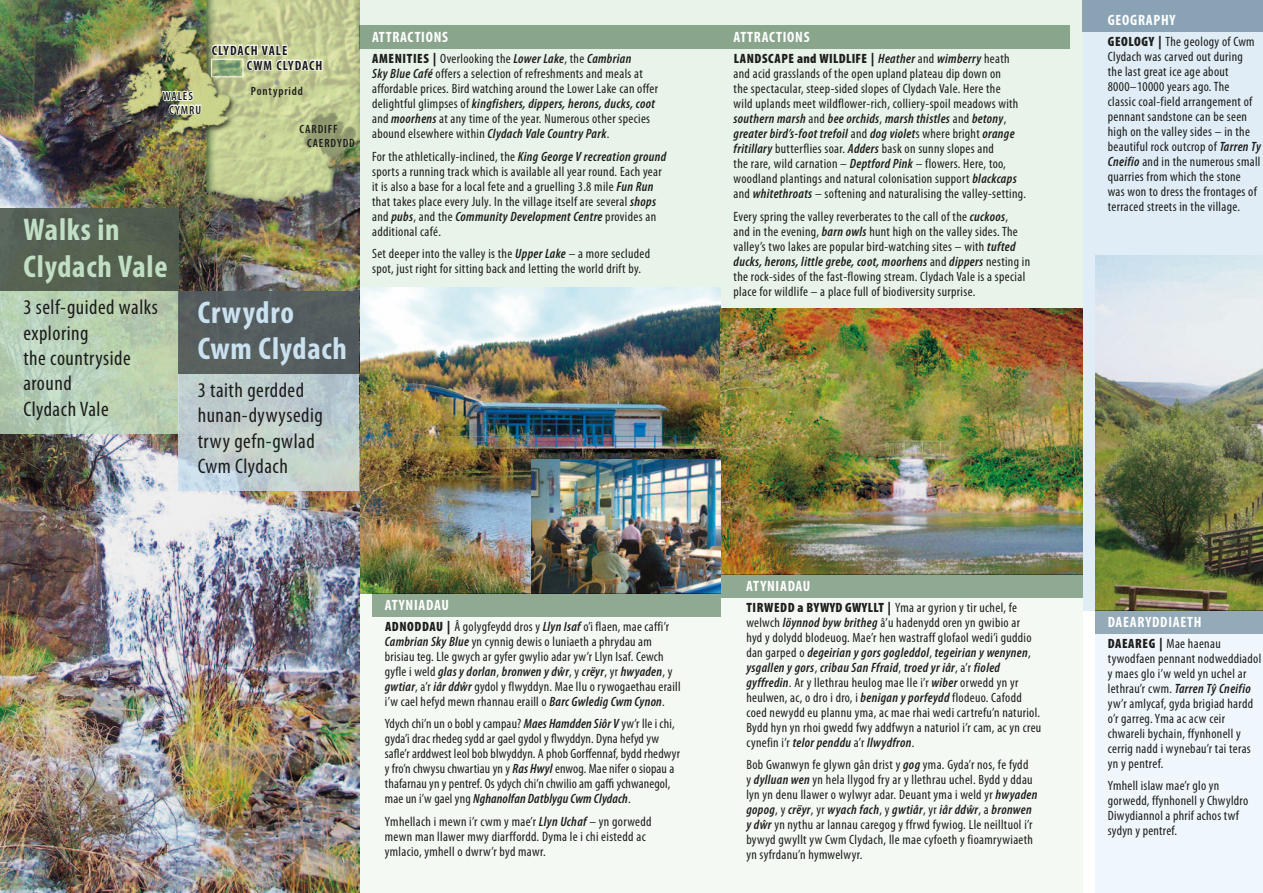
<style>
.page{position:relative;width:1263px;height:893px;background:#fff}
.page>*{position:absolute;margin:0;border:0;box-sizing:border-box;transform-origin:0 0}
.t1{font:700 condensed 31.5px/36px "Myriad Pro";letter-spacing:.025em;color:#c1dfc4}
.t2{font:700 condensed 31.5px/36px "Myriad Pro";letter-spacing:.025em;color:#cae1ef}
.t3{font:600 condensed 24px "Myriad Pro";color:#9d9d9d}
.t4{font:condensed 21px/25.5px "Myriad Pro";letter-spacing:.025em;color:#1d1d1b}
.t5{font:700 condensed 15px "Myriad Pro";letter-spacing:.05em;color:#fff}
.t6{font:condensed 13.5px/15px "Myriad Pro";letter-spacing:.025em;color:#1d1d1b}
.t7{font:700 condensed 13.5px/15px "Myriad Pro";letter-spacing:.075em;color:#1d1d1b}
.t8{font:600 condensed 12px/13.5px "Myriad Pro";letter-spacing:.075em;color:#1d1d1b}
.s1{font-weight:900}
.s2{font-weight:600;font-style:italic}
</style>
<div class="page">
<div style="left:1095px;top:610px;width:168px;height:283px;background:#f0f7fc"></div>
<div style="left:1082px;top:0;width:181px;height:610px;background:#e0edf6"></div>
<div style="left:359px;top:0;width:362px;height:287px;background:#e8f3e9"></div>
<div style="left:721px;top:0;width:361px;height:308px;background:#e8f3e9"></div>
<div style="left:359px;top:593px;width:362px;height:300px;background:#f4f9f4"></div>
<div style="left:721px;top:574px;width:361px;height:319px;background:#f4f9f4"></div>
<img style="left:359px;top:287px;width:362px;height:306px">
<img style="left:721px;top:308px;width:361px;height:266px">
<img style="left:1095px;top:255px;width:168px;height:355px">
<img style="left:531px;top:459px;width:190px;height:134px">
<img style="left:0;top:0;width:359px;height:893px">
<div style="left:359px;top:26px;width:710px;height:23px;background:#89a58c"></div>
<div style="left:1082px;top:0;width:181px;height:32px;background:#8aa3b4"></div>
<div style="left:372px;top:593px;width:349px;height:24px;background:#90a993"></div>
<div style="left:721px;top:574px;width:361px;height:23px;background:#90a993"></div>
<div style="left:1095px;top:610px;width:168px;height:24px;background:#94aab8"></div>
<svg style="left:0;top:291px;width:179px;height:143px;background:#b7ceb4"></svg>
<div style="left:0;top:208px;width:179px;height:83px;background:#556150"></div>
<svg style="left:179px;top:374px;width:180px;height:117px;background:#bfcdcf"></svg>
<div style="left:179px;top:291px;width:180px;height:83px;background:#555d5e"></div>
<svg style="left:210px;top:0;width:113px;height:105px;background:#c7cf9d"></svg>
<img style="left:161px;top:36px;width:41px;height:97px">
<div style="left:211px;top:59px;width:33px;height:18px;border:1px solid #fff"></div>
<p class="t8" style="left:169px;top:89px;width:33px;text-indent:-6px">WALES<br>CYMRU</p>
<p class="t7" style="left:247px;top:42px;width:77px;text-indent:-35px">CLYDACH VALE<br>CWM CLYDACH</p>
<h2 class="t3" style="left:274px;top:66px;width:8px">•</h2>
<p class="t8" style="left:251px;top:84px;width:54px">Pontypridd</p>
<p class="t8" style="left:307px;top:122px;width:49px;text-indent:-7px">CARDIFF<br>CAERDYDD</p>
<h1 class="t1" style="left:23px;top:211px;width:146px">Walks in<br>Clydach Vale</h1>
<h3 class="t4" style="left:23px;top:294px;width:136px">3 self-guided walks exploring<br>the countryside around<br>Clydach Vale</h3>
<h1 class="t2" style="left:198px;top:294px;width:151px">Crwydro<br>Cwm Clydach</h1>
<h3 class="t4" style="left:198px;top:377px;width:127px">3 taith gerdded hunan-dywysedig trwy gefn-gwlad<br>Cwm Clydach</h3>
<p class="t5" style="left:372px;top:28px;width:78px">ATTRACTIONS</p>
<p class="t5" style="left:733px;top:28px;width:78px">ATTRACTIONS</p>
<p class="t6" style="left:372px;top:51px;width:288px"><span class="s1">AMENITIES |</span> Overlooking the <span class="s2">Lower Lake</span>, the <span class="s2">Cambrian<br>Sky Blue Café</span> offers a selection of refreshments and meals at affordable prices. Bird watching around the Lower Lake can offer delightful glimpses of <span class="s2">kingfishers, dippers, herons, ducks, coot </span>and <span class="s2">moorhens</span> at any time of the year. Numerous other species abound elsewhere within <span class="s2">Clydach Vale Country Park</span>.</p>
<p class="t6" style="left:372px;top:149px;width:296px">For the athletically-inclined, the <span class="s2">King George V recreation ground </span>sports a running track which is available all year round. Each year it is also a base for a local fete and a gruelling 3.8 mile <span class="s2">Fun Run </span>that takes place every July. In the village itself are several <span class="s2">shops </span>and <span class="s2">pubs</span>, and the <span class="s2">Community Development Centre</span> provides an additional café.</p>
<p class="t6" style="left:372px;top:246px;width:280px">Set deeper into the valley is the <span class="s2">Upper Lake</span> – a more secluded spot, just right for sitting back and letting the world drift by.</p>
<p class="t6" style="left:733px;top:51px;width:294px"><span class="s1">LANDSCAPE AND WILDLIFE |</span> <span class="s2">Heather</span> and <span class="s2">wimberry</span> heath and acid grasslands of the open upland plateau dip down on<br>the spectacular, steep-sided slopes of Clydach Vale. Here the<br>wild uplands meet wildflower-rich, colliery-spoil meadows with <span class="s2">southern marsh</span> and <span class="s2">bee orchids</span>, <span class="s2">marsh thistles</span> and <span class="s2">betony</span>, <span class="s2">greater bird’s-foot trefoil</span> and <span class="s2">dog violet</span>s where bright <span class="s2">orange fritillary</span> butterflies soar. <span class="s2">Adders</span> bask on sunny slopes and<br>the rare, wild carnation – <span class="s2">Deptford Pink</span> – flowers. Here, too, woodland plantings and natural colonisation support <span class="s2">blackcaps </span>and <span class="s2">whitethroats</span> – softening and naturalising the valley-setting.</p>
<p class="t6" style="left:733px;top:209px;width:298px">Every spring the valley reverberates to the call of the <span class="s2">cuckoos</span>,<br>and in the evening, <span class="s2">barn owls</span> hunt high on the valley sides. The valley’s two lakes are popular bird-watching sites – with <span class="s2">tufted ducks, herons, little grebe, coot, moorhens</span> and <span class="s2">dippers</span> nesting in the rock-sides of the fast-flowing stream. Clydach Vale is a special place for wildlife – a place full of biodiversity surprise.</p>
<p class="t5" style="left:385px;top:595px;width:66px">ATYNIADAU</p>
<p class="t6" style="left:385px;top:619px;width:297px"><span class="s1">AD NODDAU |</span> Â golygfeydd dros y <span class="s2">Llyn Isaf</span> o’i flaen, mae caffi’r <span class="s2">Cambrian Sky Blue</span> yn cynnig dewis o luniaeth a phrydau am brisiau teg. Lle gwych ar gyfer gwylio adar yw’r Llyn Isaf. Cewch gyfle i weld <span class="s2">glas y dorlan</span>, <span class="s2">bronwen y dŵr</span>, y <span class="s2">crëyr</span>, yr <span class="s2">hwyaden</span>, y <span class="s2">gwtiar</span>, a’r <span class="s2">iâr ddŵr</span> gydol y flwyddyn. Mae llu o rywogaethau eraill i’w cael hefyd mewn rhannau eraill o <span class="s2">Barc Gwledig Cwm Cynon</span>.</p>
<p class="t6" style="left:385px;top:716px;width:297px">Ydych chi’n un o bobl y campau? <span class="s2">Maes Hamdden Siôr V</span> yw’r lle i chi, gyda’i drac rhedeg sydd ar gael gydol y flwyddyn. Dyna hefyd yw safle’r arddwest leol bob blwyddyn. A phob Gorffennaf, bydd rhedwyr y fro’n chwysu chwartiau yn y <span class="s2">Ras Hwyl</span> enwog. Mae nifer o siopau a thafarnau yn y pentref. Os ydych chi’n chwilio am gaffi ychwanegol, mae un i’w gael yng <span class="s2">Nghanolfan Datblygu Cwm Clydach</span>.</p>
<p class="t6" style="left:385px;top:814px;width:268px">Ymhellach i mewn i’r cwm y mae’r <span class="s2">Llyn Uchaf</span> – yn gorwedd mewn man llawer mwy diarffordd. Dyma le i chi eistedd ac ymlacio, ymhell o dwrw’r byd mawr.</p>
<p class="t5" style="left:746px;top:576px;width:66px">ATYNIADAU</p>
<p class="t6" style="left:746px;top:600px;width:296px"><span class="s1">TIRWEDD A BYWYD GWYLLT |</span> Yma ar gyrion y tir uchel, fe welwch <span class="s2">löynnod byw britheg</span> â’u hadenydd oren yn gwibio ar<br>hyd y dolydd blodeuog. Mae’r hen wastraff glofaol wedi’i guddio dan garped o <span class="s2">degeirian y gors gogleddol</span>, <span class="s2">tegeirian y wenynen</span>, <span class="s2">ysgallen y gors</span>, <span class="s2">cribau San Ffraid</span>, <span class="s2">troed yr iâr</span>, a’r <span class="s2">fioled gyffredin</span>. Ar y llethrau heulog mae lle i’r <span class="s2">wiber</span> orwedd yn yr heulwen, ac, o dro i dro, i <span class="s2">benigan y porfeydd</span> flodeuo. Cafodd coed newydd eu plannu yma, ac mae rhai wedi cartrefu’n naturiol.<br>Bydd hyn yn rhoi gwedd fwy addfwyn a naturiol i’r cam, ac yn creu cynefin i’r <span class="s2">telor penddu</span> a’r <span class="s2">llwydfron</span>.</p>
<p class="t6" style="left:746px;top:757px;width:293px">Bob Gwanwyn fe glywn gân drist y <span class="s2">gog</span> yma. Gyda’r nos, fe fydd<br>y <span class="s2">dylluan wen</span> yn hela llygod fry ar y llethrau uchel. Bydd y ddau lyn yn denu llawer o wylwyr adar. Deuant yma i weld yr <span class="s2">hwyaden gopog</span>, y <span class="s2">crëyr</span>, yr <span class="s2">wyach fach</span>, y <span class="s2">gwtiâr</span>, yr <span class="s2">iâr ddŵr</span>, a <span class="s2">bronwen y dŵr</span> yn nythu ar lannau caregog y ffrwd fywiog. Lle neilltuol i’r bywyd gwyllt yw Cwm Clydach, lle mae cyfoeth y fioamrywiaeth yn syfrdanu’n hymwelwyr.</p>
<p class="t5" style="left:1108px;top:11px;width:69px">GEOGRAPHY</p>
<p class="t6" style="left:1108px;top:34px;width:155px"><span class="s1">GEOLOGY |</span> The geology of Cwm<br>Clydach was carved out during<br>the last great ice age about<br>8000–10000 years ago. The<br>classic coal-field arrangement of pennant sandstone can be seen high on the valley sides – in the beautiful rock outcrop of <span class="s2">Tarren Ty<br>Cneifio</span> and in the numerous small quarries from which the stone was won to dress the frontages of terraced streets in the village.</p>
<p class="t5" style="left:1108px;top:612px;width:95px">DAEARYDDIAETH</p>
<p class="t6" style="left:1108px;top:636px;width:155px"><span class="s1">DAEAREG |</span> Mae haenau tywodfaen pennant nodweddiadol y maes glo i’w weld yn uchel ar lethrau’r cwm. <span class="s2">Tarren Tŷ Cneifio </span>yw’r amlycaf, gyda brigiad hardd o’r garreg. Yma ac acw ceir chwareli bychain, ffynhonell y cerrig nadd i wynebau’r tai teras yn y pentref.</p>
<p class="t6" style="left:1108px;top:778px;width:142px">Ymhell islaw mae’r glo yn gorwedd, ffynhonell y Chwyldro<br>Diwydiannol a phrif achos twf sydyn y pentref.</p>
</div>
